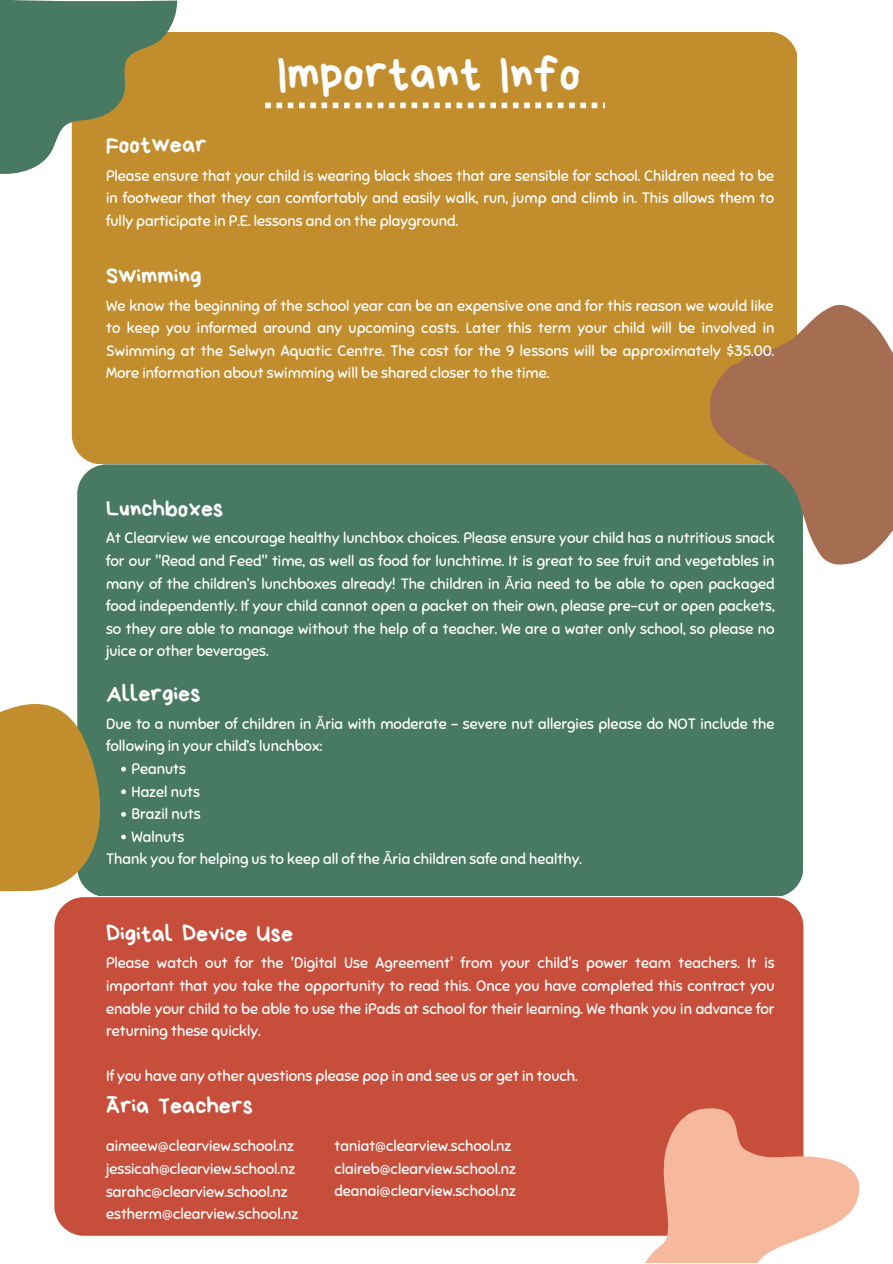
<style>
.page{position:relative;width:893px;height:1264px;background:#fff}
.page>*{position:absolute;margin:0;border:0;box-sizing:border-box;transform-origin:0 0}
.t1{font:48px "Bryndan Write";color:#fff}
.t2{font:24px "Bryndan Write";color:#fff}
.t3{font:15px/22.6px "Sniglet";color:#fff;text-align:justify}
.s1{font-family:"Noto Sans"}
</style>
<div class="page">
<div style="left:77px;top:464px;width:725px;height:432px;background:#487962;border-radius:30px"></div>
<div style="left:54px;top:897px;width:749px;height:338px;background:#c74e3b;border-radius:30px"></div>
<div style="left:72px;top:32px;width:724px;height:431px;background:#c28d2c;border-radius:30px"></div>
<svg style="left:669px;top:271px;width:223px;height:358px"></svg>
<svg style="left:265px;top:103px;width:340px;height:5px"></svg>
<svg style="left:627px;top:1104px;width:233px;height:158px"></svg>
<svg style="left:0;top:0;width:177px;height:176px"></svg>
<svg style="left:0;top:663px;width:126px;height:233px"></svg>
<h1 class="t1" style="left:277px;top:49px;width:305px">Important Info</h1>
<h2 class="t2" style="left:106px;top:133px;width:102px">Footwear</h2>
<p class="t3" style="left:106px;top:164px;width:669px">Please ensure that your child is wearing black shoes that are sensible for school. Children need to be in footwear that they can comfortably and easily walk, run, jump and climb in. This allows them to fully participate in P.E. lessons and on the playground.</p>
<h2 class="t2" style="left:106px;top:264px;width:97px">Swimming</h2>
<p class="t3" style="left:106px;top:295px;width:669px">We know the beginning of the school year can be an expensive one and for this reason we would like to keep you informed around any upcoming costs. Later this term your child will be involved in Swimming at the Selwyn Aquatic Centre. The cost for the 9 lessons will be approximately $35.00.<br>More information about swimming will be shared closer to the time.</p>
<h2 class="t2" style="left:106px;top:497px;width:119px">Lunchboxes</h2>
<p class="t3" style="left:106px;top:527px;width:670px">At Clearview we encourage healthy lunchbox choices. Please ensure your child has a nutritious snack for our "Read and Feed" time, as well as food for lunchtime. It is great to see fruit and vegetables in many of the children’s lunchboxes already! The children in <span class="s1">Ā</span>ria need to be able to open packaged food independently. If your child cannot open a packet on their own, please pre-cut or open packets, so they are able to manage without the help of a teacher. We are a water only school, so please no juice or other beverages.</p>
<h2 class="t2" style="left:106px;top:682px;width:96px">Allergies</h2>
<p class="t3" style="left:106px;top:712px;width:670px">Due to a number of children in <span class="s1">Ā</span>ria with moderate - severe nut allergies please do NOT include the following in your child’s lunchbox:</p>
<p class="t3" style="left:131px;top:757px;width:71px;text-align:left">Peanuts<br>Hazel nuts<br>Brazil nuts<br>Walnuts</p>
<p class="t3" style="left:106px;top:848px;width:477px">Thank you for helping us to keep all of the <span class="s1">Ā</span>ria children safe and healthy.</p>
<h2 class="t2" style="left:106px;top:921px;width:188px">Digital Device Use</h2>
<p class="t3" style="left:106px;top:952px;width:670px">Please watch out for the 'Digital Use Agreement' from your child's power team teachers. It is important that you take the opportunity to read this. Once you have completed this contract you enable your child to be able to use the iPads at school for their learning. We thank you in advance for returning these quickly.</p>
<p class="t3" style="left:106px;top:1065px;width:473px">If you have any other questions please pop in and see us or get in touch.</p>
<h2 class="t2" style="left:106px;top:1093px;width:148px">Āria Teachers</h2>
<p class="t3" style="left:106px;top:1135px;width:194px;text-align:left">aimeew@clearview.school.nz jessicah@clearview.school.nz sarahc@clearview.school.nz estherm@clearview.school.nz</p>
<p class="t3" style="left:334px;top:1134px;width:183px;text-align:left">taniat@clearview.school.nz claireb@clearview.school.nz deanai@clearview.school.nz</p>
</div>
